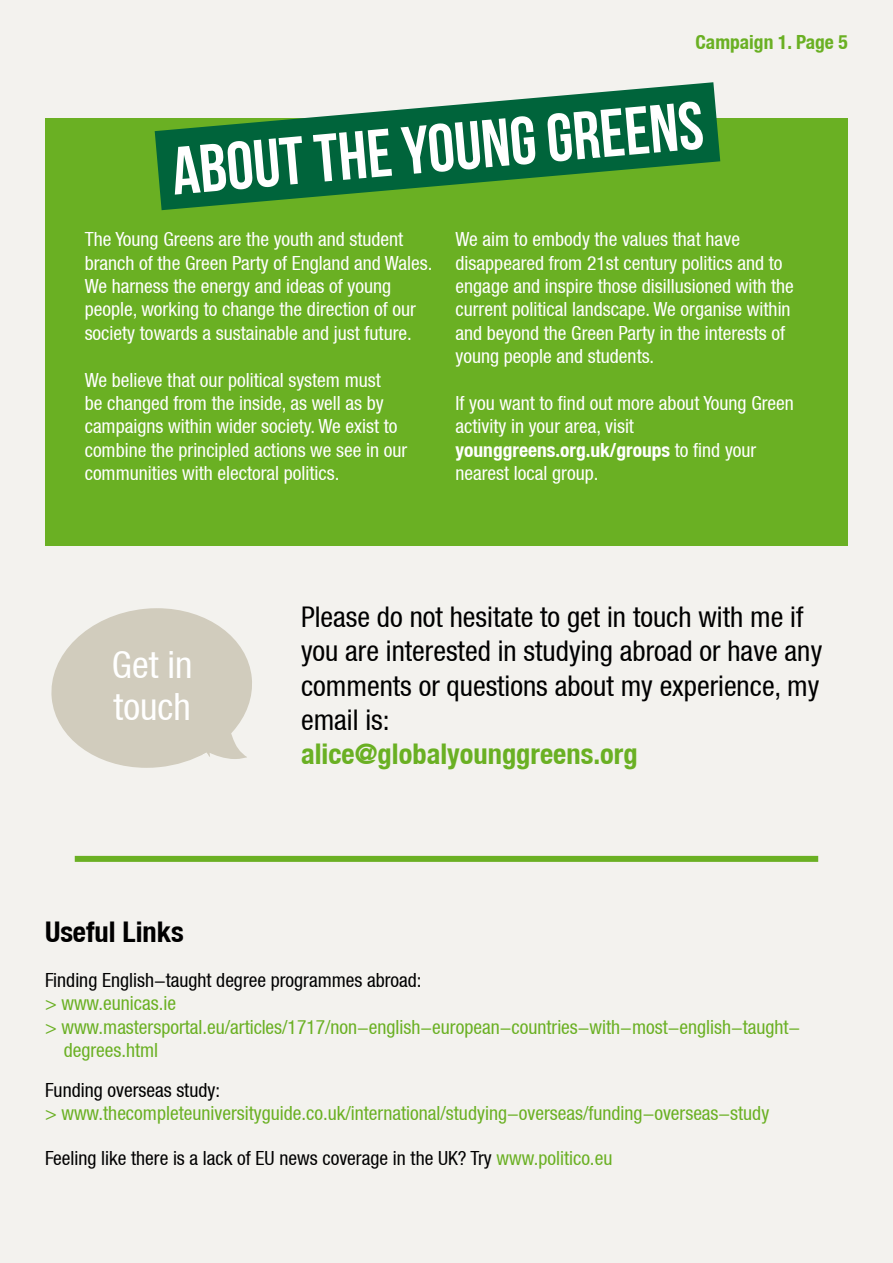
<style>
.page{position:relative;width:893px;height:1263px;background:#f3f2ee}
.page>*{position:absolute;margin:0;border:0;box-sizing:border-box;transform-origin:0 0}
.t1{font:700 67.5px "Bebas Neue";color:#fff}
.t2{font:condensed 37.5px/42px "Helvetica Neue LT";color:#fff}
.t3{font:condensed 28.5px/34.2px "Helvetica Neue LT";color:#000}
.t4{font:700 condensed 28.5px "Helvetica Neue LT";color:#6ab023}
.t5{font:700 condensed 28.5px "Helvetica Neue LT";color:#000}
.t6{font:condensed 19.5px/23.4px "Helvetica Neue LT";color:#fff}
.t7{font:condensed 19.5px "Helvetica Neue LT";color:#6ab023}
.t8{font:condensed 19.5px "Helvetica Neue LT";color:#000}
.t9{font:700 condensed 19.5px "Helvetica Neue LT";color:#6ab023}
.s1{font-weight:700}
.s2{color:#6ab023}
</style>
<div class="page">
<div style="left:45px;top:118px;width:803px;height:427px;background:#6ab023"></div>
<svg style="left:155px;top:82px;width:565px;height:128px;fill:#00643b"></svg>
<svg style="left:51px;top:608px;width:201px;height:160px"></svg>
<div style="left:75px;top:856px;width:743px;height:6px;background:#6ab023"></div>
<p class="t9" style="left:695px;top:30px;width:154px">Campaign 1. Page 5</p>
<h1 class="t1" style="left:169px;top:135px;width:535px;rotate:-5deg">about the young greens</h1>
<p class="t6" style="left:85px;top:227px;width:349px">The Young Greens are the youth and student branch of the Green Party of England and Wales.<br>We harness the energy and ideas of young people, working to change the direction of our society towards a sustainable and just future.</p>
<p class="t6" style="left:85px;top:368px;width:324px">We believe that our political system must<br>be changed from the inside, as well as by campaigns within wider society. We exist to combine the principled actions we see in our communities with electoral politics.</p>
<p class="t6" style="left:455px;top:227px;width:340px">We aim to embody the values that have disappeared from 21st century politics and to engage and inspire those disillusioned with the current political landscape. We organise within and beyond the Green Party in the interests of young people and students.</p>
<p class="t6" style="left:455px;top:391px;width:340px">If you want to find out more about Young Green activity in your area, visit <span class="s1">younggreens.org.uk/groups</span> to find your nearest local group.</p>
<h2 class="t2" style="left:112px;top:643px;width:82px">Get in touch</h2>
<h3 class="t5" style="left:45px;top:914px;width:140px">Useful Links</h3>
<h3 class="t3" style="left:301px;top:600px;width:523px">Please do not hesitate to get in touch with me if you are interested in studying abroad or have any comments or questions about my experience, my email is:</h3>
<h3 class="t4" style="left:301px;top:737px;width:338px">alice@globalyounggreens.org</h3>
<p class="t8" style="left:45px;top:968px;width:378px">Finding English-taught degree programmes abroad:</p>
<p class="t7" style="left:45px;top:992px;width:133px">&gt; www.eunicas.ie</p>
<p class="t7" style="left:45px;top:1015px;width:757px">&gt; www.mastersportal.eu/articles/1717/non-english-european-countries-with-most-english-taught-</p>
<p class="t7" style="left:64px;top:1039px;width:96px">degrees.html</p>
<p class="t8" style="left:45px;top:1079px;width:177px">Funding overseas study:</p>
<p class="t7" style="left:45px;top:1102px;width:726px">&gt; www.thecompleteuniversityguide.co.uk/international/studying-overseas/funding-overseas-study</p>
<p class="t8" style="left:45px;top:1147px;width:569px">Feeling like there is a lack of EU news coverage in the UK? Try <span class="s2">www.politico.eu</span></p>
</div>
